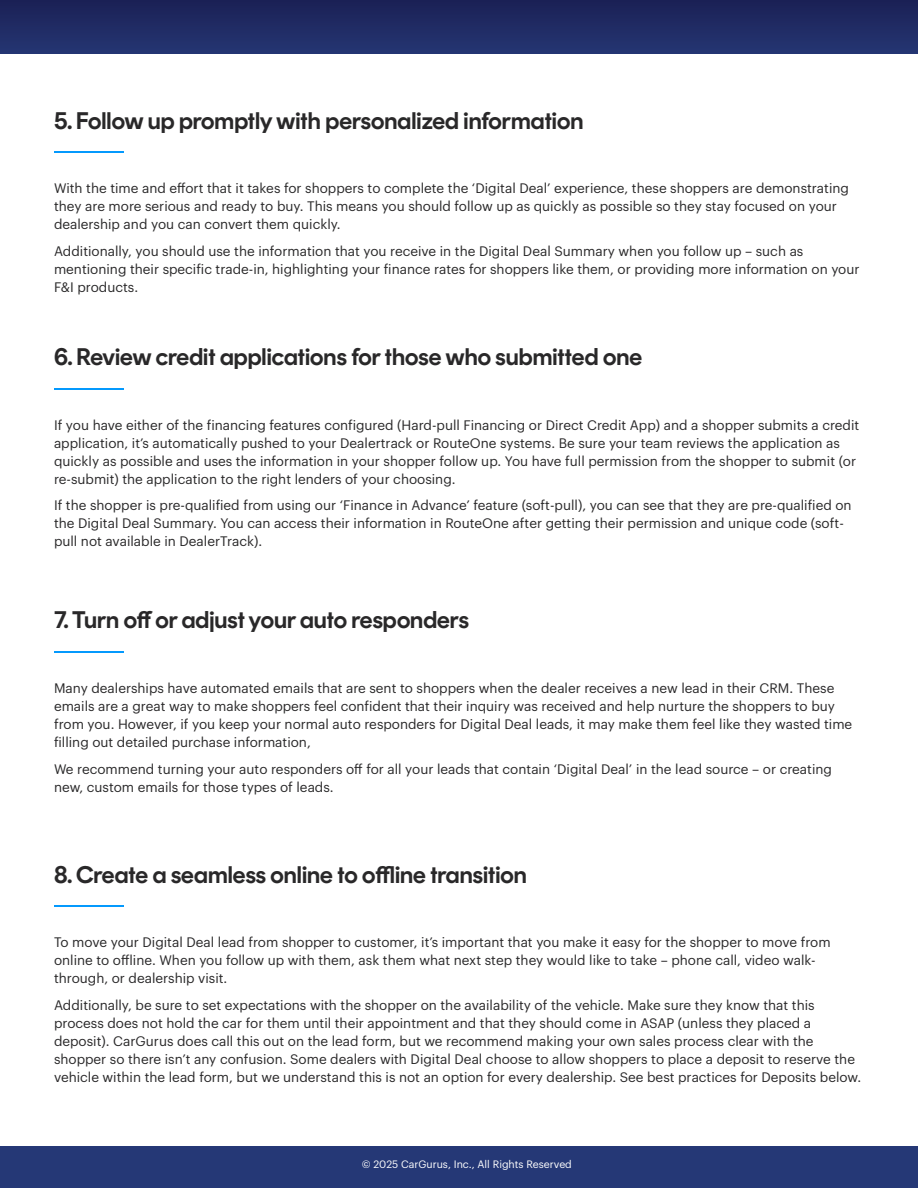
<style>
.page{position:relative;width:918px;height:1188px;background:#fff}
.page>*{position:absolute;margin:0;border:0;box-sizing:border-box;transform-origin:0 0}
.t1{font:600 24px "Rund Display";color:#292829}
.t2{font:13.5px/18px "Graphik";color:#292829}
.t3{font:10.5px "Graphik";color:#fff}
</style>
<div class="page">
<hr style="left:54px;top:151px;width:69px;height:2px;background:#0499fd">
<hr style="left:54px;top:388px;width:69px;height:2px;background:#0499fd">
<hr style="left:54px;top:651px;width:69px;height:2px;background:#0499fd">
<hr style="left:54px;top:905px;width:69px;height:2px;background:#0499fd">
<div style="left:0;top:1147px;width:918px;height:41px;background:#253876"></div>
<div style="left:0;top:0;width:918px;height:54px;background:linear-gradient(to bottom,#1b2055,#253672)"></div>
<h1 class="t1" style="left:54px;top:106px;width:531px">5. Follow up promptly with personalized information</h1>
<p class="t2" style="left:54px;top:178px;width:797px">With the time and effort that it takes for shoppers to complete the ‘Digital Deal’ experience, these shoppers are demonstrating they are more serious and ready to buy. This means you should follow up as quickly as possible so they stay focused on your dealership and you can convert them quickly.</p>
<p class="t2" style="left:54px;top:241px;width:807px">Additionally, you should use the information that you receive in the Digital Deal Summary when you follow up – such as mentioning their specific trade-in, highlighting your finance rates for shoppers like them, or providing more information on your<br>F&amp;I products.</p>
<h1 class="t1" style="left:54px;top:343px;width:590px">6. Review credit applications for those who submitted one</h1>
<p class="t2" style="left:54px;top:415px;width:807px">If you have either of the financing features configured (Hard-pull Financing or Direct Credit App) and a shopper submits a credit application, it’s automatically pushed to your Dealertrack or RouteOne systems. Be sure your team reviews the application as quickly as possible and uses the information in your shopper follow up. You have full permission from the shopper to submit (or re-submit) the application to the right lenders of your choosing.</p>
<p class="t2" style="left:54px;top:495px;width:799px">If the shopper is pre-qualified from using our ‘Finance in Advance’ feature (soft-pull), you can see that they are pre-qualified on the Digital Deal Summary. You can access their information in RouteOne after getting their permission and unique code (soft&shy;pull not available in DealerTrack).</p>
<h1 class="t1" style="left:54px;top:606px;width:416px">7. Turn off or adjust your auto responders</h1>
<p class="t2" style="left:54px;top:678px;width:800px">Many dealerships have automated emails that are sent to shoppers when the dealer receives a new lead in their CRM. These emails are a great way to make shoppers feel confident that their inquiry was received and help nurture the shoppers to buy from you. However, if you keep your normal auto responders for Digital Deal leads, it may make them feel like they wasted time filling out detailed purchase information,</p>
<p class="t2" style="left:54px;top:759px;width:780px">We recommend turning your auto responders off for all your leads that contain ‘Digital Deal’ in the lead source – or creating new, custom emails for those types of leads.</p>
<h1 class="t1" style="left:54px;top:861px;width:474px">8. Create a seamless online to offline transition</h1>
<p class="t2" style="left:54px;top:932px;width:778px">To move your Digital Deal lead from shopper to customer, it’s important that you make it easy for the shopper to move from online to offline. When you follow up with them, ask them what next step they would like to take – phone call, video walk&shy;through, or dealership visit.</p>
<p class="t2" style="left:54px;top:995px;width:809px">Additionally, be sure to set expectations with the shopper on the availability of the vehicle. Make sure they know that this process does not hold the car for them until their appointment and that they should come in ASAP (unless they placed a deposit). CarGurus does call this out on the lead form, but we recommend making your own sales process clear with the shopper so there isn’t any confusion. Some dealers with Digital Deal choose to allow shoppers to place a deposit to reserve the vehicle within the lead form, but we understand this is not an option for every dealership. See best practices for Deposits below.</p>
<p class="t3" style="left:362px;top:1157px;width:212px">© 2025 CarGurus, Inc., All Rights Reserved</p>
</div>
